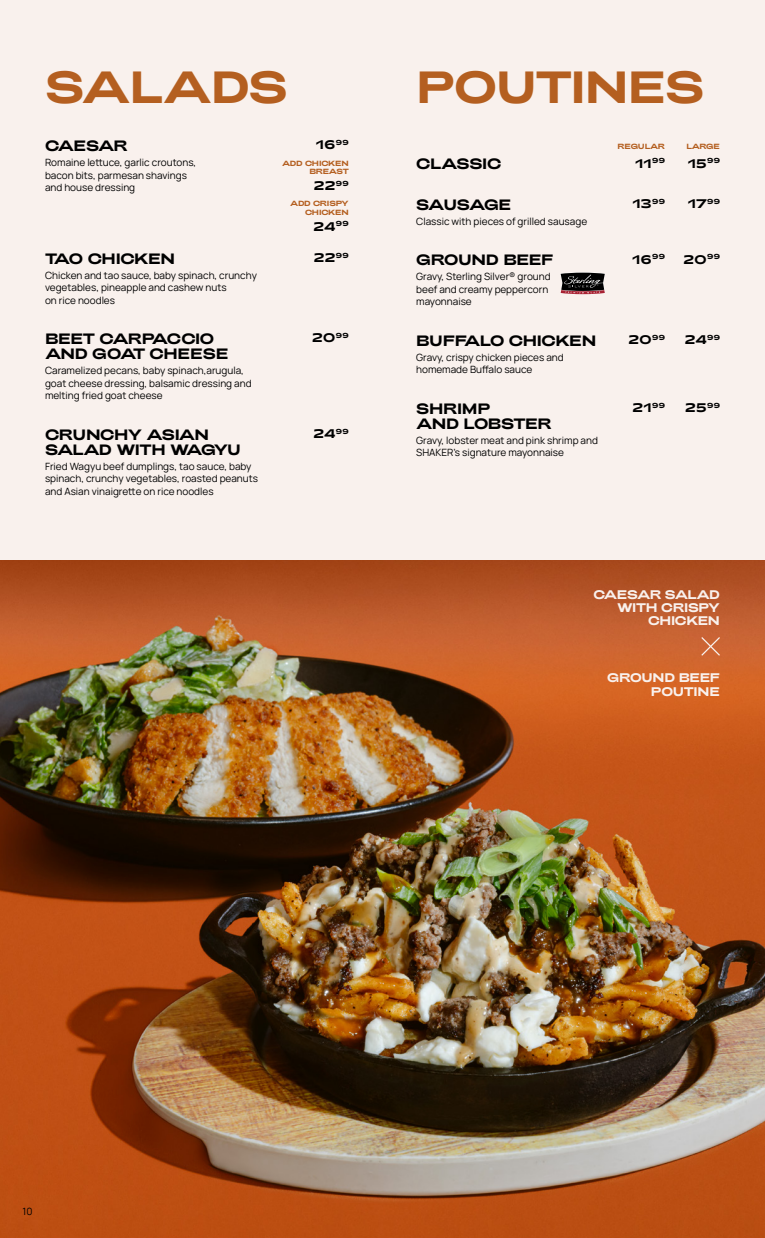
<style>
.page{position:relative;width:765px;height:1238px;background:#f9f1ed}
.page>*{position:absolute;margin:0;border:0;box-sizing:border-box;transform-origin:0 0}
.t1{font:700 45px "Adieu";letter-spacing:-.03em;color:#b45f20}
.t2{font:700 15px/15px "Adieu";letter-spacing:-.035em;color:#000}
.t3{font:700 15px "Adieu";letter-spacing:-.07em;color:#000}
.t4{font:700 12.5px "Adieu";letter-spacing:.04em;color:#000}
.t5{font:700 12.5px/12.5px "Adieu";letter-spacing:-.035em;color:#f9f1ed;text-align:right}
.t6{font:10px/12.5px "Manrope";color:#000}
.t7{font:700 7.5px/8.8px "Adieu";letter-spacing:-.03em;color:#b45f20;text-align:right}
</style>
<div class="page">
<img style="left:0;top:560px;width:765px;height:678px">
<svg style="left:560px;top:272px;width:45px;height:22px"></svg>
<svg style="left:700px;top:635px;width:21px;height:22px"></svg>
<h1 class="t1" style="left:45px;top:61px;width:244px">SALADS</h1>
<h1 class="t1" style="left:416px;top:61px;width:290px">POUTINES</h1>
<p class="t7" style="left:618px;top:142px;width:49px">REGULAR</p>
<p class="t7" style="left:686px;top:142px;width:35px">LARGE</p>
<h2 class="t2" style="left:416px;top:157px;width:87px">CLASSIC</h2>
<p class="t4" style="left:635px;top:156px;width:31px">11<sup>99</sup></p>
<p class="t4" style="left:688px;top:156px;width:33px">15<sup>99</sup></p>
<h2 class="t3" style="left:416px;top:196px;width:97px">SAUSAGE</h2>
<p class="t6" style="left:416px;top:214px;width:172px">Classic with pieces of grilled sausage</p>
<p class="t4" style="left:316px;top:138px;width:34px">16<sup>99</sup></p>
<p class="t7" style="left:282px;top:159px;width:68px">ADD CHICKEN<br>BREAST</p>
<p class="t4" style="left:314px;top:178px;width:37px">22<sup>99</sup></p>
<p class="t7" style="left:290px;top:199px;width:60px">ADD CRISPY<br>CHICKEN</p>
<p class="t4" style="left:313px;top:219px;width:37px">24<sup>99</sup></p>
<h2 class="t2" style="left:45px;top:138px;width:84px">CAESAR</h2>
<p class="t6" style="left:45px;top:156px;width:153px">Romaine lettuce, garlic croutons, bacon bits, parmesan shavings and house dressing</p>
<p class="t4" style="left:633px;top:196px;width:34px">13<sup>99</sup></p>
<p class="t4" style="left:688px;top:196px;width:33px">17<sup>99</sup></p>
<h2 class="t2" style="left:45px;top:251px;width:132px">TAO CHICKEN</h2>
<p class="t6" style="left:45px;top:268px;width:214px">Chicken and tao sauce, baby spinach, crunchy vegetables, pineapple and cashew nuts<br>on rice noodles</p>
<h2 class="t2" style="left:45px;top:331px;width:185px">BEET CARPACCIO<br>AND GOAT CHEESE</h2>
<p class="t6" style="left:45px;top:364px;width:208px">Caramelized pecans, baby spinach,arugula, goat cheese dressing, balsamic dressing and melting fried goat cheese</p>
<h2 class="t2" style="left:45px;top:427px;width:197px">CRUNCHY ASIAN<br>SALAD WITH WAGYU</h2>
<p class="t6" style="left:45px;top:459px;width:215px">Fried Wagyu beef dumplings, tao sauce, baby spinach, crunchy vegetables, roasted peanuts and Asian vinaigrette on rice noodles</p>
<p class="t4" style="left:314px;top:250px;width:37px">22<sup>99</sup></p>
<p class="t4" style="left:312px;top:331px;width:38px">20<sup>99</sup></p>
<p class="t4" style="left:313px;top:426px;width:37px">24<sup>99</sup></p>
<h2 class="t2" style="left:416px;top:253px;width:139px">GROUND BEEF</h2>
<p class="t6" style="left:416px;top:270px;width:136px">Gravy, Sterling Silver® ground beef and creamy peppercorn mayonnaise</p>
<h2 class="t2" style="left:416px;top:333px;width:182px">BUFFALO CHICKEN</h2>
<p class="t6" style="left:416px;top:350px;width:149px">Gravy, crispy chicken pieces and homemade Buffalo sauce</p>
<h2 class="t2" style="left:416px;top:401px;width:137px">SHRIMP<br>AND LOBSTER</h2>
<p class="t6" style="left:416px;top:433px;width:183px">Gravy, lobster meat and pink shrimp and<br>SHAKER's signature mayonnaise</p>
<p class="t4" style="left:633px;top:252px;width:34px">16<sup>99</sup></p>
<p class="t4" style="left:684px;top:252px;width:38px">20<sup>99</sup></p>
<p class="t4" style="left:629px;top:332px;width:38px">20<sup>99</sup></p>
<p class="t4" style="left:685px;top:332px;width:37px">24<sup>99</sup></p>
<p class="t4" style="left:633px;top:400px;width:34px">21<sup>99</sup></p>
<p class="t4" style="left:685px;top:400px;width:36px">25<sup>99</sup></p>
<p class="t5" style="left:593px;top:589px;width:128px">CAESAR SALAD<br>WITH CRISPY<br>CHICKEN</p>
<p class="t5" style="left:607px;top:671px;width:114px;line-height:13.8px">GROUND BEEF<br>POUTINE</p>
<p class="t6" style="left:22px;top:1205px;width:11px">10</p>
</div>
